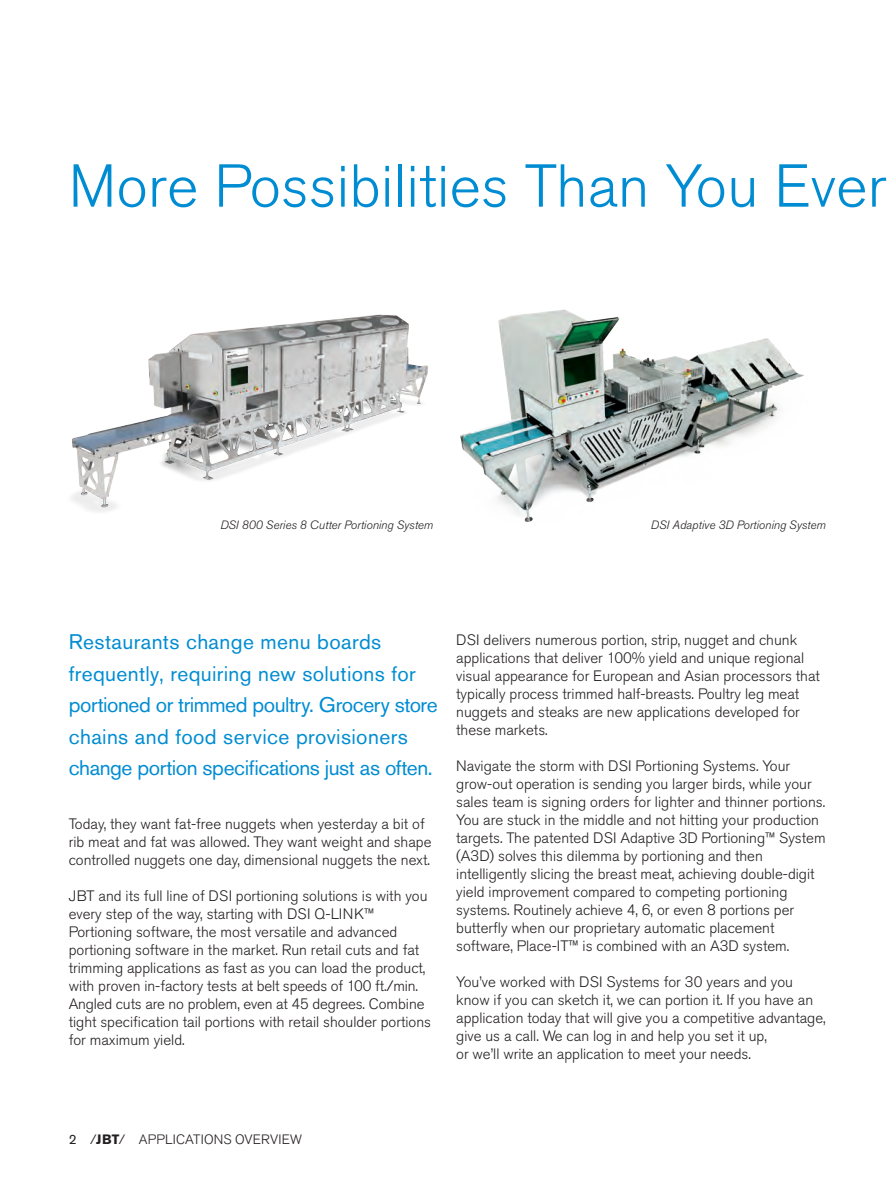
<style>
.page{position:relative;width:893px;height:1190px;background:#fff}
.page>*{position:absolute;margin:0;border:0;box-sizing:border-box;transform-origin:0 0}
.t1{font:300 60px "Akzidenz Grotesk Pro";letter-spacing:.005em;color:#008cd2}
.t2{font:21px/31.5px "Akzidenz Grotesk Pro";letter-spacing:.015em;color:#008cd2}
.t3{font:300 15px/18px "Akzidenz Grotesk Pro";color:#231f20}
.t4{font:300 13.5px "Akzidenz Grotesk Pro";letter-spacing:.015em;color:#231f20}
.t5{font:italic 300 12px "Akzidenz Grotesk Pro";color:#231f20}
.s1{font-weight:400}
.s2{font-weight:700}
</style>
<div class="page">
<img style="left:71px;top:314px;width:357px;height:198px">
<img style="left:460px;top:309px;width:344px;height:213px">
<h1 class="t1" style="left:69px;top:147px;width:819px">More Possibilities Than You Ever</h1>
<p class="t5" style="left:220px;top:517px;width:214px">DSI 800 Series 8 Cutter Portioning System</p>
<p class="t5" style="left:650px;top:517px;width:176px">DSI Adaptive 3D Portioning System</p>
<h2 class="t2" style="left:69px;top:626px;width:370px">Restaurants change menu boards frequently, requiring new solutions for portioned or trimmed poultry. Grocery store chains and food service provisioners change portion specifications just as often.</h2>
<p class="t3" style="left:69px;top:815px;width:364px">Today, they want fat-free nuggets when yesterday a bit of rib meat and fat was allowed. They want weight and shape controlled nuggets one day, dimensional nuggets the next.</p>
<p class="t3" style="left:69px;top:887px;width:364px">JBT and its full line of DSI portioning solutions is with you every step of the way, starting with DSI Q-LINK™ Portioning software, the most versatile and advanced portioning software in the market. Run retail cuts and fat trimming applications as fast as you can load the product, with proven in-factory tests at belt speeds of 100 ft./min.<br>Angled cuts are no problem, even at 45 degrees. Combine tight specification tail portions with retail shoulder portions for maximum yield.</p>
<p class="t3" style="left:456px;top:630px;width:365px">DSI delivers numerous portion, strip, nugget and chunk applications that deliver 100% yield and unique regional visual appearance for European and Asian processors that typically process trimmed half-breasts. Poultry leg meat nuggets and steaks are new applications developed for these markets.</p>
<p class="t3" style="left:456px;top:756px;width:371px">Navigate the storm with DSI Portioning Systems. Your grow-out operation is sending you larger birds, while your sales team is signing orders for lighter and thinner portions.<br>You are stuck in the middle and not hitting your production targets. The patented DSI Adaptive 3D Portioning™ System (A3D) solves this dilemma by portioning and then intelligently slicing the breast meat, achieving double-digit yield improvement compared to competing portioning systems. Routinely achieve 4, 6, or even 8 portions per butterfly when our proprietary automatic placement software, Place-IT™ is combined with an A3D system.</p>
<p class="t3" style="left:456px;top:972px;width:371px">You’ve worked with DSI Systems for 30 years and you know if you can sketch it, we can portion it. If you have an application today that will give you a competitive advantage, give us a call. We can log in and help you set it up,<br>or we’ll write an application to meet your needs.</p>
<p class="t4" style="left:69px;top:1130px;width:235px"><span class="s1">2</span> /<span class="s2">JBT</span>/ APPLICATIONS OVERVIEW</p>
</div>
